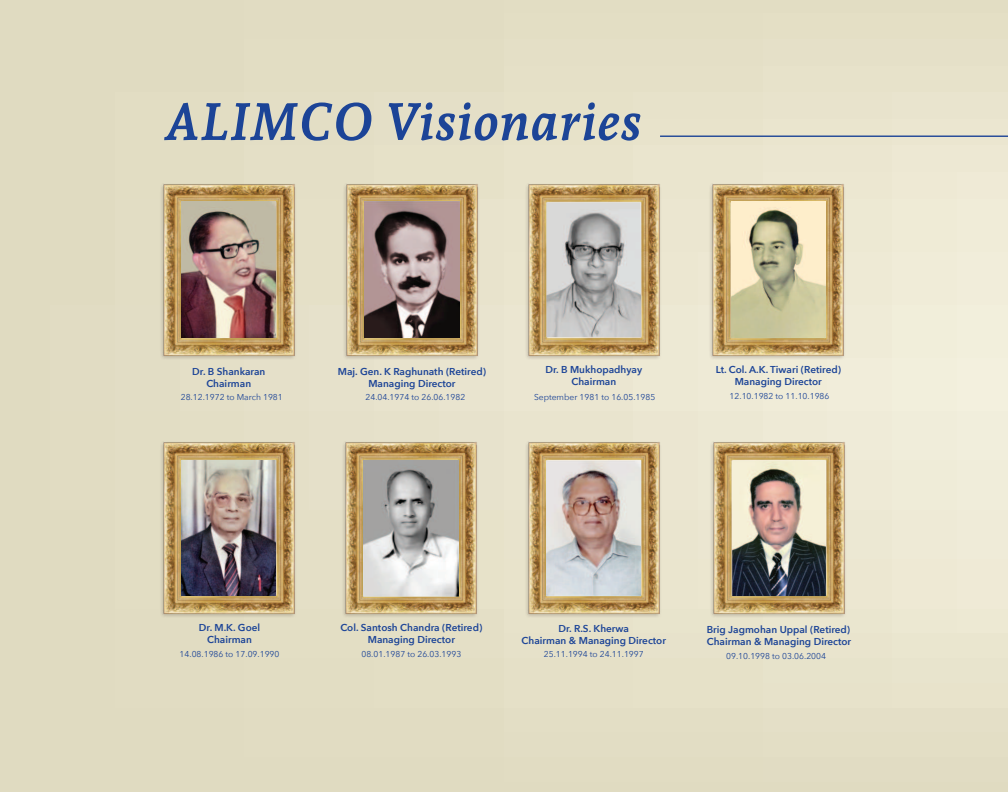
<style>
.page{position:relative;width:1008px;height:792px;background:#fff}
.page>*{position:absolute;margin:0;border:0;box-sizing:border-box;transform-origin:0 0}
.t1{font:italic 700 52px "Andada Pro";letter-spacing:.01em;color:#1c4497}
.t2{font:600 10px/12px "Avenir Next";color:#1c4497;text-align:center}
.t3{font:8.5px "Avenir Next";color:#1c4497}
</style>
<div class="page">
<div style="left:0;top:0;width:1008px;height:792px;background:linear-gradient(to right,#dfdabf,#ebe7d1)"></div>
<hr style="left:660px;top:136px;width:348px;height:1px;background:#1c4497">
<img style="left:330px;top:175px;width:164px;height:189px">
<img style="left:365px;top:202px;width:94px;height:136px">
<img style="left:696px;top:175px;width:165px;height:189px">
<img style="left:731px;top:202px;width:94px;height:136px">
<img style="left:146px;top:175px;width:165px;height:189px">
<img style="left:182px;top:202px;width:94px;height:136px">
<img style="left:329px;top:434px;width:164px;height:189px">
<img style="left:364px;top:460px;width:94px;height:136px">
<img style="left:511px;top:175px;width:165px;height:189px">
<img style="left:546px;top:202px;width:95px;height:135px">
<img style="left:146px;top:434px;width:165px;height:189px">
<img style="left:182px;top:460px;width:94px;height:136px">
<img style="left:511px;top:434px;width:165px;height:189px">
<img style="left:547px;top:460px;width:94px;height:136px">
<img style="left:697px;top:434px;width:165px;height:189px">
<img style="left:732px;top:460px;width:94px;height:136px">
<h1 class="t1" style="left:164px;top:99px;width:479px">ALIMCO Visionaries</h1>
<p class="t2" style="left:192px;top:367px;width:75px">Dr. B Shankaran<br>Chairman</p>
<p class="t3" style="left:181px;top:389px;width:104px">28.12.1972 to March 1981</p>
<p class="t2" style="left:338px;top:367px;width:150px">Maj. Gen. K Raghunath (Retired)<br>Managing Director</p>
<p class="t3" style="left:366px;top:389px;width:101px">24.04.1974 to 26.06.1982</p>
<p class="t2" style="left:545px;top:364px;width:98px">Dr. B Mukhopadhyay<br>Chairman</p>
<p class="t3" style="left:534px;top:390px;width:123px">September 1981 to 16.05.1985</p>
<p class="t2" style="left:716px;top:365px;width:127px">Lt. Col. A.K. Tiwari (Retired)<br>Managing Director</p>
<p class="t3" style="left:730px;top:389px;width:101px">12.10.1982 to 11.10.1986</p>
<p class="t2" style="left:199px;top:623px;width:63px">Dr. M.K. Goel<br>Chairman</p>
<p class="t3" style="left:180px;top:647px;width:101px">14.08.1986 to 17.09.1990</p>
<p class="t2" style="left:340px;top:623px;width:143px">Col. Santosh Chandra (Retired)<br>Managing Director</p>
<p class="t3" style="left:361px;top:647px;width:101px">08.01.1987 to 26.03.1993</p>
<p class="t2" style="left:522px;top:623px;width:146px">Dr. R.S. Kherwa<br>Chairman &amp; Managing Director</p>
<p class="t3" style="left:544px;top:647px;width:101px">25.11.1994 to 24.11.1997</p>
<p class="t2" style="left:707px;top:624px;width:146px;text-align:left">Brig Jagmohan Uppal (Retired)<br>Chairman &amp; Managing Director</p>
<p class="t3" style="left:726px;top:649px;width:101px">09.10.1998 to 03.06.2004</p>
</div>
